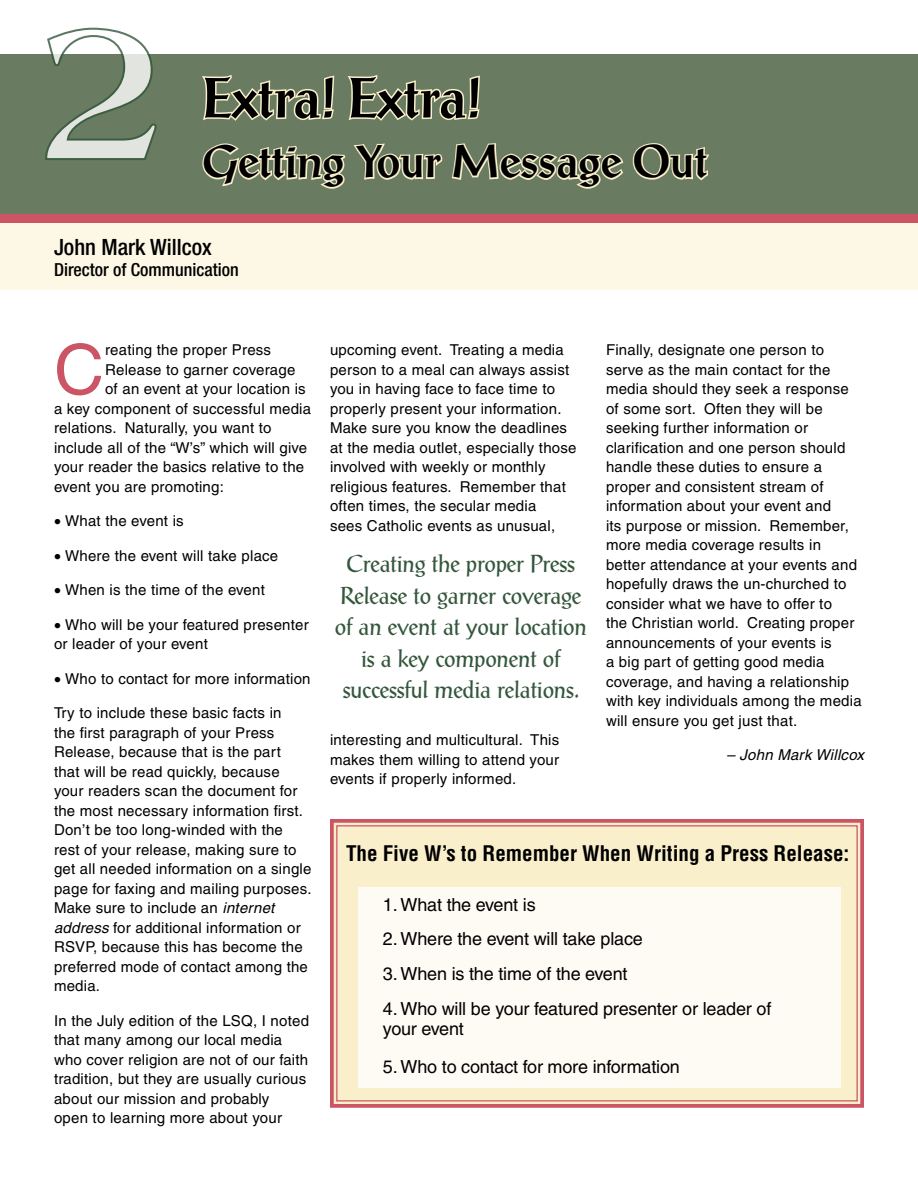
<style>
.page{position:relative;width:918px;height:1188px;background:#fff}
.page>*{position:absolute;margin:0;border:0;box-sizing:border-box;transform-origin:0 0}
.t1{font:700 203.7px "Americana";color:#fff}
.t2{font:69.3px "Helvetica";color:#cb5565}
.t3{font:500 55.5px "Post Antiqua BE";color:#000}
.t4{font:500 45px "Post Antiqua BE";color:#000}
.t5{font:24px/31.5px "Post Antiqua BE";letter-spacing:-.01em;color:#34573c;text-align:center}
.t6{font:500 condensed 22.5px "Helvetica Neue";color:#000}
.t7{font:700 condensed 21px "Helvetica";color:#000}
.t8{font:18px/19.8px "Helvetica";letter-spacing:-.01em;color:#000}
.t9{font:500 condensed 18px "Helvetica Neue";color:#000}
.t10{font:15px/19.5px "Helvetica";letter-spacing:.015em;color:#000}
.t11{font:italic 15px "Helvetica";letter-spacing:.015em;color:#000}
.s1{font-style:italic}
</style>
<div class="page">
<div style="left:0;top:216px;width:918px;height:73px;background:#fdf7e5"></div>
<div style="left:0;top:54px;width:918px;height:160px;background:#697c62"></div>
<svg style="left:45px;top:27px;width:112px;height:133px"></svg>
<svg style="left:330px;top:819px;width:534px;height:289px;background:#f4ddc0"></svg>
<div style="left:336px;top:825px;width:522px;height:277px;border:1px solid #cb5565"></div>
<div style="left:358px;top:887px;width:482px;height:200px;background:#fefbf5"></div>
<div style="left:0;top:214px;width:918px;height:9px;background:#cb5565"></div>
<svg style="left:199px;top:75px;width:426px;height:215px"></svg>
<svg style="left:631px;top:143px;width:81px;height:147px"></svg>
<h1 class="t1" style="left:37px;top:-24px;width:134px">2</h1>
<h3 class="t3" style="left:202px;top:65px;width:279px">Extra! Extra!</h3>
<h3 class="t4" style="left:202px;top:135px;width:507px">Getting Your Message Out</h3>
<h3 class="t6" style="left:54px;top:233px;width:159px">John Mark Willcox</h3>
<p class="t9" style="left:54px;top:259px;width:186px">Director of Communication</p>
<h2 class="t2" style="left:54px;top:330px;width:52px">C</h2>
<p class="t10" style="left:105px;top:340px;width:168px">reating the proper Press</p>
<p class="t10" style="left:105px;top:360px;width:192px">Release to garner coverage</p>
<p class="t10" style="left:105px;top:379px;width:202px">of an event at your location is</p>
<p class="t10" style="left:54px;top:399px;width:259px">a key component of successful media</p>
<p class="t10" style="left:54px;top:418px;width:219px">relations. Naturally, you want to</p>
<p class="t10" style="left:54px;top:438px;width:255px">include all of the “W’s” which will give</p>
<p class="t10" style="left:54px;top:457px;width:252px">your reader the basics relative to the</p>
<p class="t10" style="left:54px;top:477px;width:171px">event you are promoting:</p>
<p class="t10" style="left:54px;top:511px;width:131px">• What the event is</p>
<p class="t10" style="left:54px;top:546px;width:226px">• Where the event will take place</p>
<p class="t10" style="left:54px;top:580px;width:212px">• When is the time of the event</p>
<p class="t10" style="left:54px;top:615px;width:256px">• Who will be your featured presenter or leader of your event</p>
<p class="t10" style="left:54px;top:669px;width:258px">• Who to contact for more information</p>
<p class="t10" style="left:54px;top:703px;width:259px">Try to include these basic facts in<br>the first paragraph of your Press Release, because that is the part<br>that will be read quickly, because your readers scan the document for the most necessary information first.<br>Don’t be too long-winded with the rest of your release, making sure to get all needed information on a single page for faxing and mailing purposes.<br>Make sure to include an <span class="s1">internet address</span> for additional information or RSVP, because this has become the preferred mode of contact among the media.</p>
<p class="t10" style="left:54px;top:1011px;width:257px">In the July edition of the LSQ, I noted that many among our local media who cover religion are not of our faith tradition, but they are usually curious about our mission and probably<br>open to learning more about your</p>
<p class="t10" style="left:330px;top:340px;width:248px">upcoming event. Treating a media person to a meal can always assist you in having face to face time to properly present your information.<br>Make sure you know the deadlines at the media outlet, especially those involved with weekly or monthly religious features. Remember that often times, the secular media<br>sees Catholic events as unusual,</p>
<h3 class="t5" style="left:335px;top:548px;width:254px">Creating the proper Press<br>Release to garner coverage of an event at your location is a key component of successful media relations.</h3>
<p class="t10" style="left:330px;top:730px;width:231px;text-align:justify">interesting and multicultural. This makes them willing to attend your events if properly informed.</p>
<p class="t10" style="left:606px;top:340px;width:257px">Finally, designate one person to serve as the main contact for the media should they seek a response of some sort. Often they will be seeking further information or clarification and one person should handle these duties to ensure a proper and consistent stream of information about your event and<br>its purpose or mission. Remember, more media coverage results in better attendance at your events and hopefully draws the un-churched to consider what we have to offer to<br>the Christian world. Creating proper announcements of your events is<br>a big part of getting good media coverage, and having a relationship with key individuals among the media will ensure you get just that.</p>
<p class="t11" style="left:727px;top:746px;width:139px">– John Mark Willcox</p>
<h3 class="t7" style="left:346px;top:840px;width:505px">The Five W’s to Remember When Writing a Press Release:</h3>
<p class="t8" style="left:383px;top:894px;width:154px">1. What the event is</p>
<p class="t8" style="left:383px;top:929px;width:262px">2. Where the event will take place</p>
<p class="t8" style="left:383px;top:964px;width:246px">3. When is the time of the event</p>
<p class="t8" style="left:383px;top:999px;width:390px">4. Who will be your featured presenter or leader of your event</p>
<p class="t8" style="left:383px;top:1057px;width:299px">5. Who to contact for more information</p>
</div>
